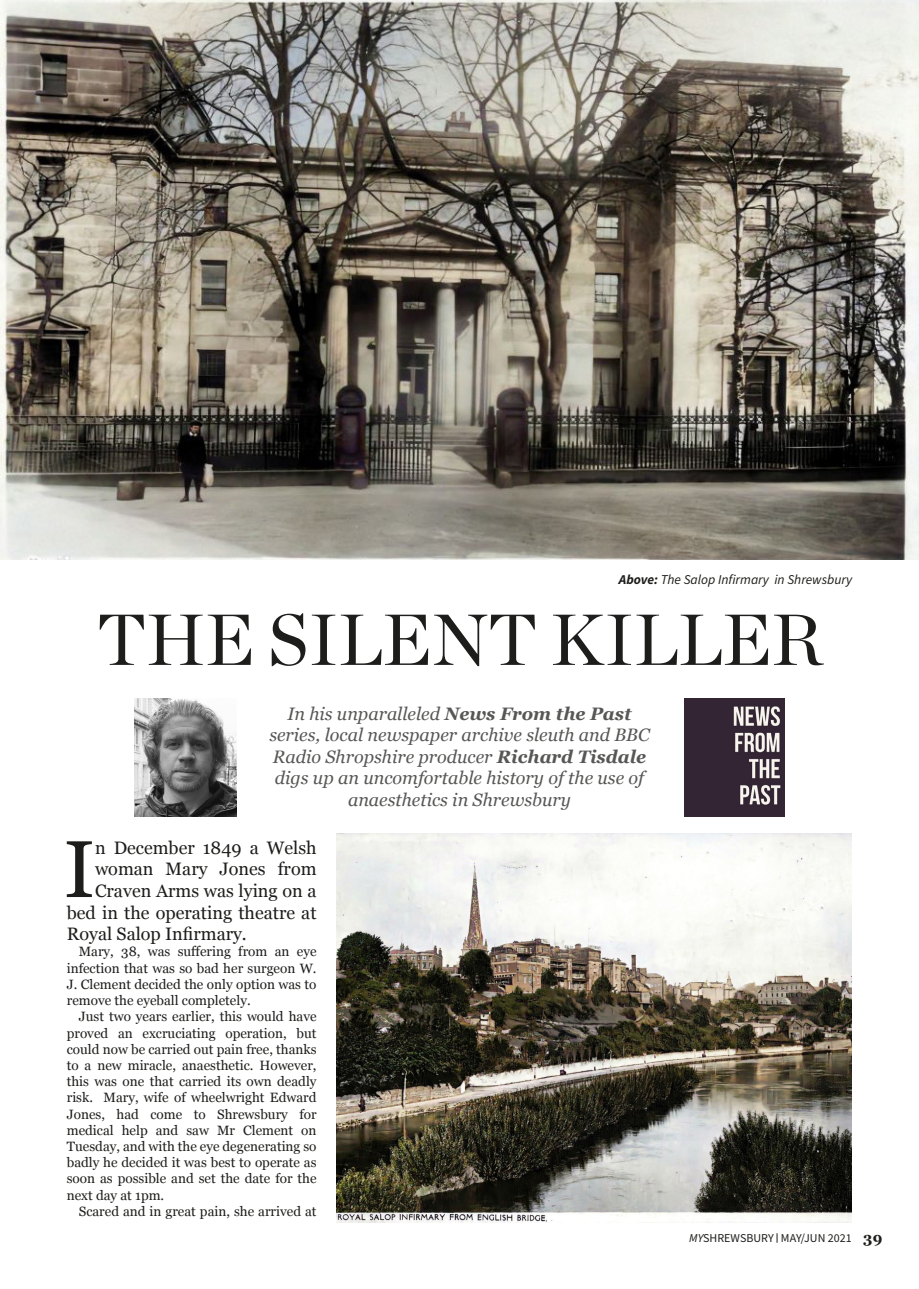
<style>
.page{position:relative;width:919px;height:1289px;background:#fff}
.page>*{position:absolute;margin:0;border:0;box-sizing:border-box;transform-origin:0 0}
.New_My_Shrews_intro{font:80.4px "Georgia";color:#1d1d1b}
.New_My_Shrews_main_h{font:72px "Chronicle Display";color:#1d1d1b}
.Standfirst{font:italic 18px/21.6px "Georgia";color:#575756;text-align:center}
.New_My_Shrews_intro-2{font:18px "Georgia";color:#1d1d1b}
.Number_Right{font:700 15px "Georgia";color:#1d1d1b}
.New_My_Shrews_body_t{font:13.5px/16.2px "Georgia";color:#1d1d1b;text-align:justify}
.t1{font:italic 13.5px "Source Sans Pro";color:#1d1d1b}
.t2{font:12px "Source Sans Pro";color:#1d1d1b}
.s1{font-weight:700}
.s2{font-style:italic}
</style>
<div class="page">
<img style="left:0;top:0;width:918px;height:559px">
<img style="left:684px;top:698px;width:100px;height:118px">
<img style="left:134px;top:698px;width:102px;height:118px">
<img style="left:336px;top:833px;width:515px;height:389px">
<p class="t1" style="left:619px;top:570px;width:235px"><span class="s1">Above:</span> The Salop Infirmary in Shrewsbury</p>
<p class="New_My_Shrews_main_h" style="left:97px;top:595px;width:726px">THE SILENT KILLER</p>
<p class="Standfirst" style="left:269px;top:701px;width:381px">In his unparalleled <span class="s1">News From the Past </span>series, local newspaper archive sleuth and BBC Radio Shropshire producer <span class="s1">Richard Tisdale </span>digs up an uncomfortable history of the use of anaesthetics in Shrewsbury</p>
<p class="New_My_Shrews_intro" style="left:64px;top:810px;width:33px">I</p>
<p class="New_My_Shrews_intro-2" style="left:95px;top:834px;width:223px">n December 1849 a Welsh</p>
<p class="New_My_Shrews_intro-2" style="left:95px;top:856px;width:223px">woman Mary Jones from</p>
<p class="New_My_Shrews_intro-2" style="left:95px;top:877px;width:223px">Craven Arms was lying on a</p>
<p class="New_My_Shrews_intro-2" style="left:67px;top:899px;width:251px">bed in the operating theatre at</p>
<p class="New_My_Shrews_intro-2" style="left:67px;top:920px;width:181px">Royal Salop Infirmary.</p>
<p class="New_My_Shrews_body_t" style="left:67px;top:943px;width:251px;text-indent:12px">Mary, 38, was suffering from an eye infection that was so bad her surgeon W.<br>J. Clement decided the only option was to remove the eyeball completely.</p>
<p class="New_My_Shrews_body_t" style="left:67px;top:1007px;width:251px;text-indent:12px">Just two years earlier, this would have proved an excruciating operation, but could now be carried out pain free, thanks to a new miracle, anaesthetic. However, this was one that carried its own deadly risk. Mary, wife of wheelwright Edward Jones, had come to Shrewsbury for medical help and saw Mr Clement on Tuesday, and with the eye degenerating so badly he decided it was best to operate as soon as possible and set the date for the next day at 1pm.</p>
<p class="New_My_Shrews_body_t" style="left:79px;top:1202px;width:239px">Scared and in great pain, she arrived at</p>
<p class="t2" style="left:689px;top:1229px;width:164px"><span class="s2">MY</span>SHREWSBURY MAY/JUN 2021</p>
<p class="Number_Right" style="left:863px;top:1226px;width:21px">39</p>
</div>
